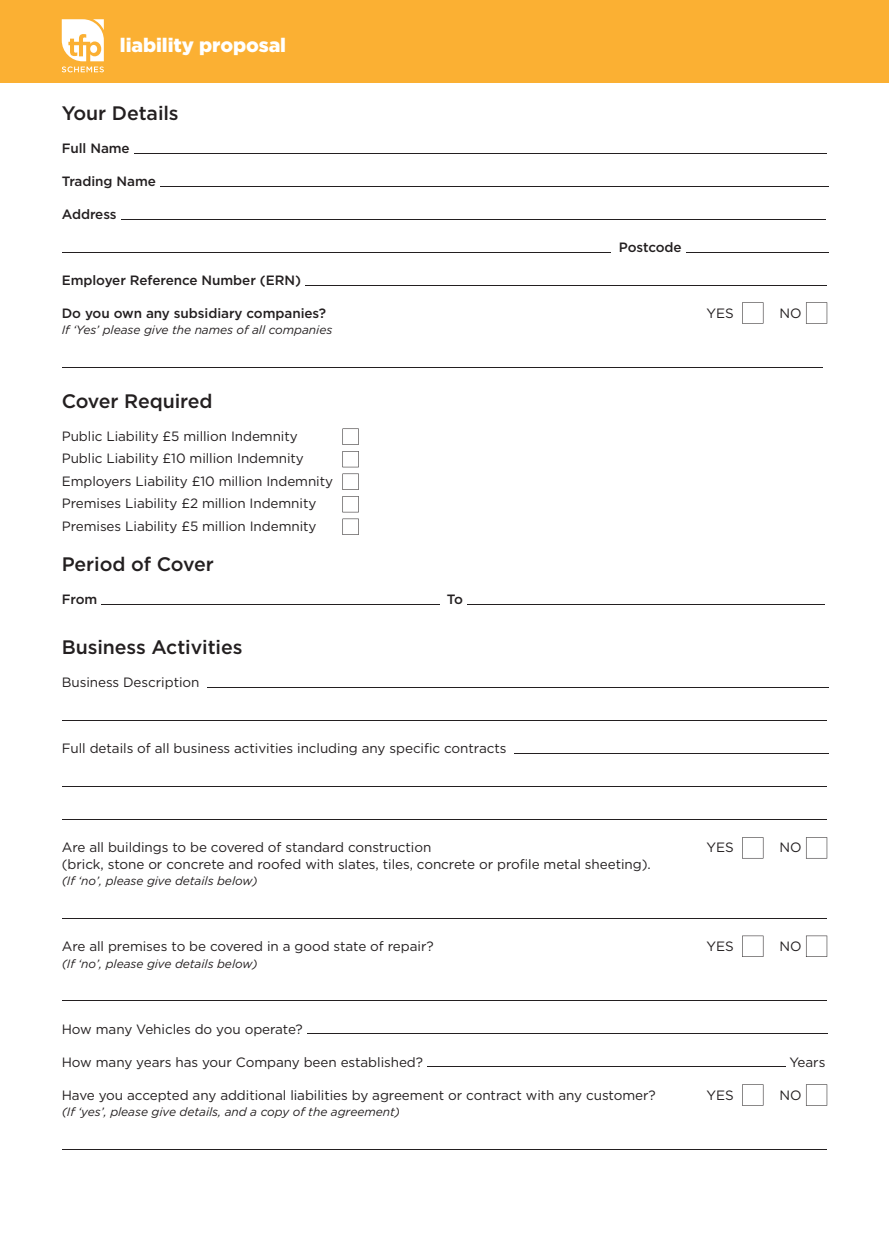
<style>
.page{position:relative;width:889px;height:1259px;background:#fff}
.page>*{position:absolute;margin:0;border:0;box-sizing:border-box;transform-origin:0 0}
.t1{font:500 19.5px "Gotham";letter-spacing:-.005em;color:#231f20}
.t2{font:900 19.5px "Gotham";letter-spacing:-.005em;color:#fff}
.t3{font:13.5px/22.5px "Gotham";letter-spacing:-.005em;color:#231f20}
.t4{font:500 13.5px "Gotham";letter-spacing:-.005em;color:#231f20}
.t5{font:italic 12px "Gotham";letter-spacing:-.005em;color:#231f20}
</style>
<div class="page">
<div style="left:0;top:0;width:889px;height:83px;background:#fbb033"></div>
<svg style="left:62px;top:19px;width:42px;height:53px"></svg>
<svg style="left:134px;top:153px;width:693px;height:1px"></svg>
<svg style="left:160px;top:186px;width:669px;height:1px"></svg>
<svg style="left:121px;top:219px;width:705px;height:1px"></svg>
<svg style="left:62px;top:252px;width:549px;height:1px"></svg>
<svg style="left:686px;top:252px;width:143px;height:1px"></svg>
<svg style="left:305px;top:285px;width:522px;height:1px"></svg>
<svg style="left:62px;top:367px;width:760px;height:1px"></svg>
<svg style="left:101px;top:604px;width:339px;height:1px"></svg>
<svg style="left:467px;top:604px;width:358px;height:1px"></svg>
<svg style="left:207px;top:687px;width:622px;height:1px"></svg>
<svg style="left:62px;top:720px;width:764px;height:1px"></svg>
<svg style="left:514px;top:753px;width:315px;height:1px"></svg>
<svg style="left:62px;top:786px;width:764px;height:1px"></svg>
<svg style="left:62px;top:819px;width:764px;height:1px"></svg>
<svg style="left:62px;top:918px;width:764px;height:1px"></svg>
<svg style="left:62px;top:1000px;width:764px;height:1px"></svg>
<svg style="left:307px;top:1033px;width:521px;height:1px"></svg>
<svg style="left:427px;top:1066px;width:358px;height:1px"></svg>
<svg style="left:62px;top:1149px;width:764px;height:1px"></svg>
<svg style="left:342px;top:428px;width:17px;height:17px"></svg>
<svg style="left:342px;top:451px;width:17px;height:16px"></svg>
<svg style="left:342px;top:473px;width:17px;height:17px"></svg>
<svg style="left:342px;top:496px;width:17px;height:16px"></svg>
<svg style="left:342px;top:519px;width:17px;height:16px"></svg>
<svg style="left:742px;top:302px;width:21px;height:22px"></svg>
<svg style="left:806px;top:302px;width:21px;height:22px"></svg>
<svg style="left:742px;top:837px;width:21px;height:21px"></svg>
<svg style="left:806px;top:837px;width:21px;height:21px"></svg>
<svg style="left:742px;top:935px;width:21px;height:22px"></svg>
<svg style="left:806px;top:935px;width:21px;height:22px"></svg>
<svg style="left:742px;top:1084px;width:21px;height:21px"></svg>
<svg style="left:806px;top:1084px;width:21px;height:21px"></svg>
<h1 class="t2" style="left:120px;top:38px;width:168px">liability proposal</h1>
<h1 class="t1" style="left:62px;top:106px;width:118px">Your Details</h1>
<p class="t4" style="left:62px;top:143px;width:70px">Full Name</p>
<p class="t4" style="left:62px;top:176px;width:96px">Trading Name</p>
<p class="t4" style="left:62px;top:209px;width:56px">Address</p>
<p class="t4" style="left:619px;top:242px;width:64px">Postcode</p>
<p class="t4" style="left:62px;top:275px;width:241px">Employer Reference Number (ERN)</p>
<p class="t4" style="left:62px;top:308px;width:266px">Do you own any subsidiary companies?</p>
<p class="t3" style="left:706px;top:303px;width:29px">YES</p>
<p class="t3" style="left:780px;top:303px;width:24px">NO</p>
<p class="t5" style="left:62px;top:326px;width:272px">If ‘Yes’ please give the names of all companies</p>
<h1 class="t1" style="left:62px;top:394px;width:152px">Cover Required</h1>
<p class="t3" style="left:62px;top:426px;width:273px">Public Liability £5 million Indemnity Public Liability £10 million Indemnity Employers Liability £10 million Indemnity Premises Liability £2 million Indemnity Premises Liability £5 million Indemnity</p>
<h1 class="t1" style="left:62px;top:558px;width:153px">Period of Cover</h1>
<p class="t4" style="left:62px;top:595px;width:37px">From</p>
<p class="t4" style="left:447px;top:595px;width:18px">To</p>
<h1 class="t1" style="left:62px;top:640px;width:182px">Business Activities</h1>
<p class="t3" style="left:62px;top:672px;width:139px">Business Description</p>
<p class="t3" style="left:62px;top:738px;width:446px">Full details of all business activities including any specific contracts</p>
<p class="t3" style="left:62px;top:837px;width:371px">Are all buildings to be covered of standard construction</p>
<p class="t3" style="left:706px;top:837px;width:29px">YES</p>
<p class="t3" style="left:780px;top:837px;width:24px">NO</p>
<p class="t3" style="left:62px;top:853px;width:590px">(brick, stone or concrete and roofed with slates, tiles, concrete or profile metal sheeting).</p>
<p class="t5" style="left:62px;top:876px;width:197px">(If ‘no’, please give details below)</p>
<p class="t3" style="left:62px;top:936px;width:373px">Are all premises to be covered in a good state of repair?</p>
<p class="t3" style="left:706px;top:936px;width:29px">YES</p>
<p class="t3" style="left:780px;top:936px;width:24px">NO</p>
<p class="t5" style="left:62px;top:959px;width:197px">(If ‘no’, please give details below)</p>
<p class="t3" style="left:62px;top:1018px;width:242px">How many Vehicles do you operate?</p>
<p class="t3" style="left:62px;top:1051px;width:363px">How many years has your Company been established?</p>
<p class="t3" style="left:789px;top:1051px;width:37px">Years</p>
<p class="t3" style="left:62px;top:1084px;width:595px">Have you accepted any additional liabilities by agreement or contract with any customer?</p>
<p class="t3" style="left:706px;top:1084px;width:29px">YES</p>
<p class="t3" style="left:780px;top:1084px;width:24px">NO</p>
<p class="t5" style="left:62px;top:1107px;width:340px">(If ‘yes’, please give details, and a copy of the agreement)</p>
</div>
